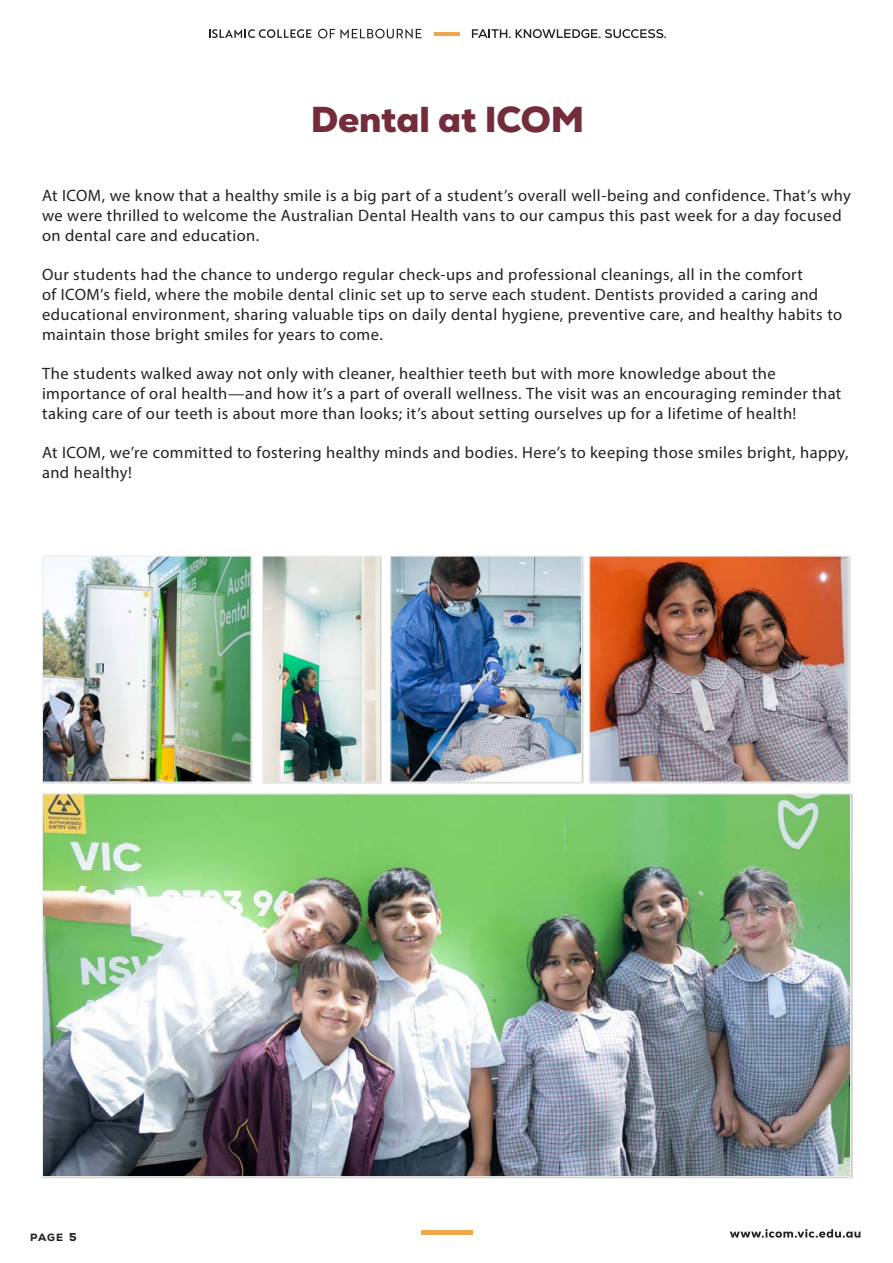
<style>
.page{position:relative;width:893px;height:1263px;background:#fff}
.page>*{position:absolute;margin:0;border:0;box-sizing:border-box;transform-origin:0 0}
.t1{font:900 36px "Nexa";letter-spacing:-.005em;color:#732c3a}
.t2{font:16.5px/19.8px "Myriad Pro";letter-spacing:.025em;color:#232121}
.t3{font:800 10.5px "Nexa";color:#232121}
.s1{font-size:11.4px}
</style>
<div class="page">
<svg style="left:730px;top:1229px;width:130px;height:9px"></svg>
<hr style="left:434px;top:32px;width:26px;height:3px;background:#eea54d">
<svg style="left:209px;top:29px;width:102px;height:9px"></svg>
<svg style="left:318px;top:29px;width:104px;height:9px"></svg>
<svg style="left:472px;top:29px;width:194px;height:9px"></svg>
<div style="left:421px;top:1230px;width:51px;height:5px;background:#efa74c"></div>
<svg style="left:850px;top:689px;width:1px;height:94px"></svg>
<img style="left:44px;top:795px;width:805px;height:380px">
<img style="left:44px;top:558px;width:205px;height:222px">
<div style="left:42px;top:556px;width:209px;height:226px;border:1px solid #eeeeed"></div>
<img style="left:264px;top:558px;width:114px;height:222px">
<div style="left:262px;top:556px;width:118px;height:226px;border:1px solid #eeeeed"></div>
<img style="left:392px;top:558px;width:188px;height:222px">
<div style="left:390px;top:556px;width:192px;height:226px;border:1px solid #eeeeed"></div>
<img style="left:591px;top:558px;width:256px;height:222px">
<div style="left:589px;top:556px;width:260px;height:226px;border:1px solid #eeeeed"></div>
<h1 class="t1" style="left:311px;top:96px;width:275px">Dental at ICOM</h1>
<p class="t2" style="left:42px;top:185px;width:810px">At ICOM, we know that a healthy smile is a big part of a student’s overall well-being and confidence. That’s why we were thrilled to welcome the Australian Dental Health vans to our campus this past week for a day focused on dental care and education.</p>
<p class="t2" style="left:42px;top:264px;width:802px">Our students had the chance to undergo regular check-ups and professional cleanings, all in the comfort<br>of ICOM’s field, where the mobile dental clinic set up to serve each student. Dentists provided a caring and educational environment, sharing valuable tips on daily dental hygiene, preventive care, and healthy habits to maintain those bright smiles for years to come.</p>
<p class="t2" style="left:42px;top:363px;width:801px">The students walked away not only with cleaner, healthier teeth but with more knowledge about the importance of oral health—and how it’s a part of overall wellness. The visit was an encouraging reminder that taking care of our teeth is about more than looks; it’s about setting ourselves up for a lifetime of health!</p>
<p class="t2" style="left:42px;top:443px;width:808px">At ICOM, we’re committed to fostering healthy minds and bodies. Here’s to keeping those smiles bright, happy, and healthy!</p>
<p class="t3" style="left:30px;top:1230px;width:48px">page <span class="s1">5</span></p>
</div>
